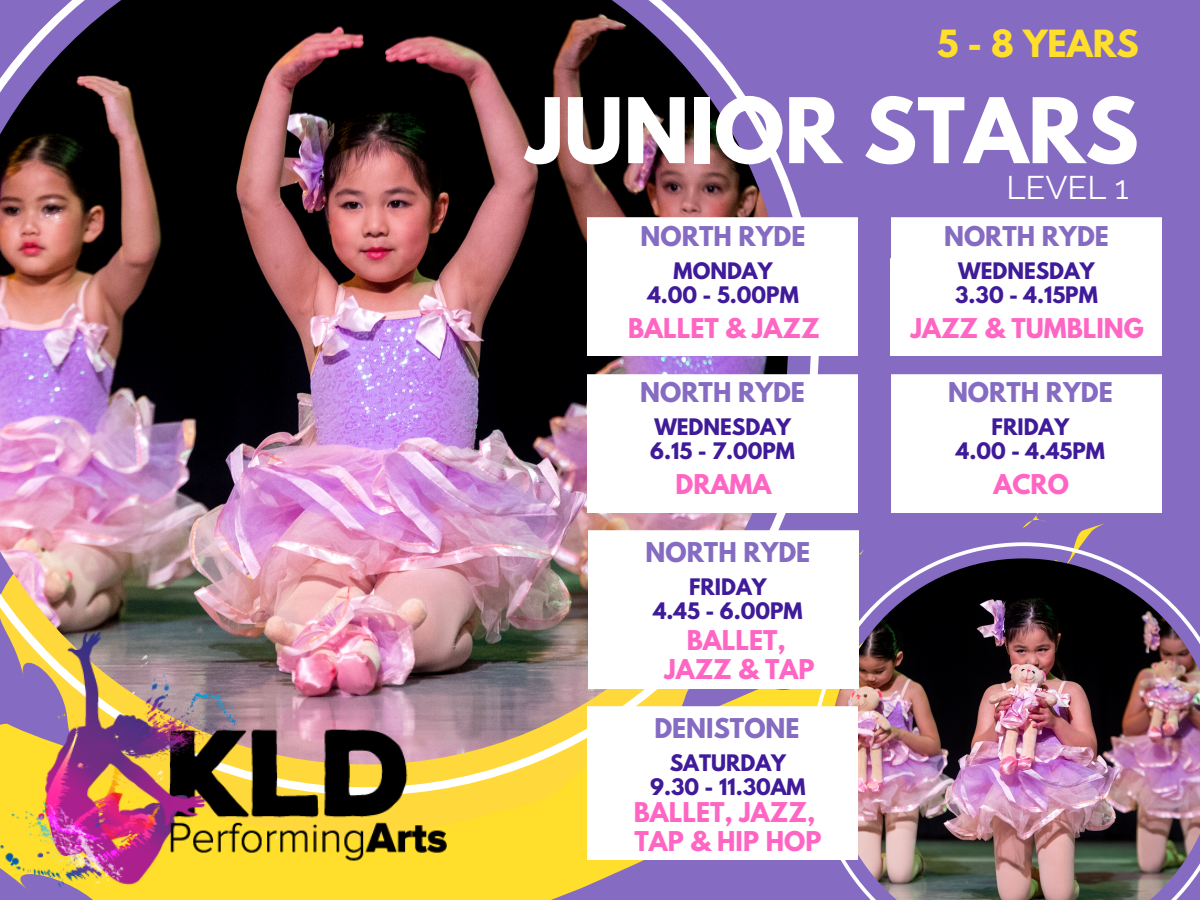
<style>
.page{position:relative;width:1200px;height:900px;background:#856cc2}
.page>*{position:absolute;margin:0;border:0;box-sizing:border-box;transform-origin:0 0}
.t1{font:700 80px "League Spartan";color:#fff}
.t2{font:700 33.2px "League Spartan";color:#ffdf2b}
.t3{font:32.6px "Raleway";color:#fff}
.t4{font:700 24.2px/28.4px "League Spartan";color:#ff66c4}
.t5{font:700 24.2px "League Spartan";color:#856cc2}
.t6{font:700 20.2px/24px "League Spartan";color:#401b99;text-align:center}
</style>
<div class="page">
<svg style="left:1017px;top:512px;width:88px;height:30px"></svg>
<svg style="left:447px;top:795px;width:308px;height:105px;fill:#ffdf2b"></svg>
<img style="left:0;top:0;width:788px;height:764px">
<img style="left:0;top:632px;width:447px;height:268px">
<div style="left:587px;top:218px;width:270px;height:138px;background:#fff"></div>
<div style="left:587px;top:374px;width:270px;height:138px;background:#fff"></div>
<div style="left:891px;top:374px;width:270px;height:138px;background:#fff"></div>
<div style="left:892px;top:218px;width:270px;height:138px;background:#fff"></div>
<svg style="left:812px;top:542px;width:291px;height:318px"></svg>
<img style="left:829px;top:558px;width:371px;height:342px">
<div style="left:587px;top:706px;width:270px;height:153px;background:#fff"></div>
<div style="left:588px;top:531px;width:270px;height:157px;background:#fff"></div>
<h2 class="t2" style="left:937px;top:27px;width:203px">5 - 8 YEARS</h2>
<h1 class="t1" style="left:526px;top:91px;width:614px">JUNIOR STARS</h1>
<p class="t5" style="left:641px;top:224px;width:166px">NORTH RYDE</p>
<p class="t6" style="left:647px;top:262px;width:153px">MONDAY<br>4.00 - 5.00PM</p>
<p class="t4" style="left:628px;top:317px;width:193px">BALLET &amp; JAZZ</p>
<p class="t5" style="left:640px;top:381px;width:166px">NORTH RYDE</p>
<p class="t6" style="left:650px;top:418px;width:146px;text-align:left">WEDNESDAY<br>6.15 - 7.00PM</p>
<p class="t4" style="left:676px;top:473px;width:97px">DRAMA</p>
<p class="t5" style="left:646px;top:540px;width:166px">NORTH RYDE</p>
<p class="t6" style="left:653px;top:577px;width:151px">FRIDAY<br>4.45 - 6.00PM</p>
<p class="t4" style="left:664px;top:630px;width:152px;text-align:center">BALLET,<br>JAZZ &amp; TAP</p>
<p class="t5" style="left:654px;top:716px;width:147px">DENISTONE</p>
<p class="t6" style="left:650px;top:754px;width:157px">SATURDAY<br>9.30 - 11.30AM</p>
<p class="t4" style="left:634px;top:801px;width:189px">BALLET, JAZZ,<br>TAP &amp; HIP HOP</p>
<h3 class="t3" style="left:1007px;top:168px;width:124px">LEVEL 1</h3>
<p class="t5" style="left:944px;top:224px;width:166px">NORTH RYDE</p>
<p class="t6" style="left:955px;top:262px;width:144px;text-align:left">WEDNESDAY<br>3.30 - 4.15PM</p>
<p class="t4" style="left:911px;top:317px;width:235px">JAZZ &amp; TUMBLING</p>
<p class="t5" style="left:948px;top:381px;width:166px">NORTH RYDE</p>
<p class="t6" style="left:956px;top:418px;width:150px">FRIDAY<br>4.00 - 4.45PM</p>
<p class="t4" style="left:994px;top:473px;width:77px">ACRO</p>
</div>
